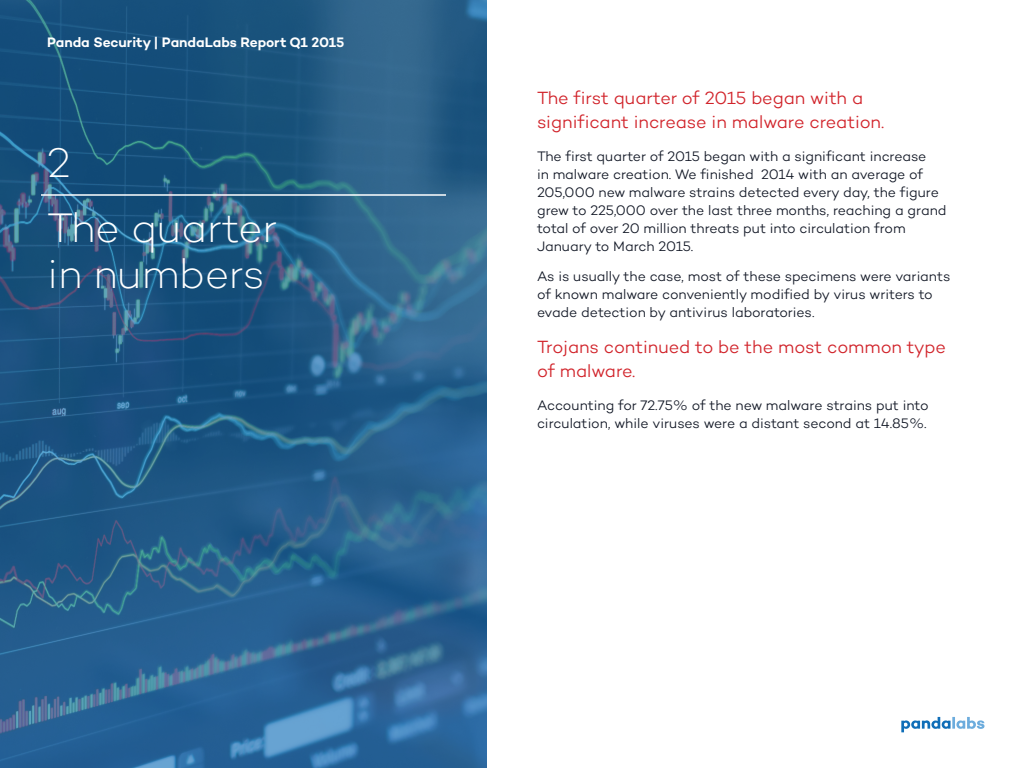
<style>
.page{position:relative;width:1024px;height:768px;background:#fff}
.page>*{position:absolute;margin:0;border:0;box-sizing:border-box;transform-origin:0 0}
.Titles_-_Chapters{font:200 42px/46px "Campton";letter-spacing:-.005em;color:#fff}
.Highlights_bad_ones{font:300 18px/24px "Campton";letter-spacing:-.005em;color:#d1232a}
.t1{font:300 14px/18px "Campton";letter-spacing:-.005em;color:#111725}
.t2{font:600 14px "Campton";letter-spacing:-.005em;color:#fff}
</style>
<div class="page">
<svg style="left:901px;top:717px;width:83px;height:15px"></svg>
<svg style="left:0;top:0;width:487px;height:768px;background:#255d89"></svg>
<hr style="left:41px;top:194px;width:405px;height:2px;background:#fff">
<p class="t2" style="left:47px;top:33px;width:299px">Panda Security | PandaLabs Report Q1 2015</p>
<p class="Titles_-_Chapters" style="left:47px;top:140px;width:25px">2</p>
<p class="Titles_-_Chapters" style="left:47px;top:204px;width:231px">The quarter in numbers</p>
<p class="Highlights_bad_ones" style="left:537px;top:86px;width:349px">The first quarter of 2015 began with a significant increase in malware creation.</p>
<p class="t1" style="left:537px;top:147px;width:411px">The first quarter of 2015 began with a significant increase<br>in malware creation. We finished 2014 with an average of 205,000 new malware strains detected every day, the figure grew to 225,000 over the last three months, reaching a grand total of over 20 million threats put into circulation from January to March 2015.</p>
<p class="t1" style="left:537px;top:267px;width:415px">As is usually the case, most of these specimens were variants of known malware conveniently modified by virus writers to evade detection by antivirus laboratories.</p>
<p class="Highlights_bad_ones" style="left:537px;top:335px;width:410px">Trojans continued to be the most common type of malware.</p>
<p class="t1" style="left:537px;top:396px;width:393px">Accounting for 72.75% of the new malware strains put into circulation, while viruses were a distant second at 14.85%.</p>
</div>
